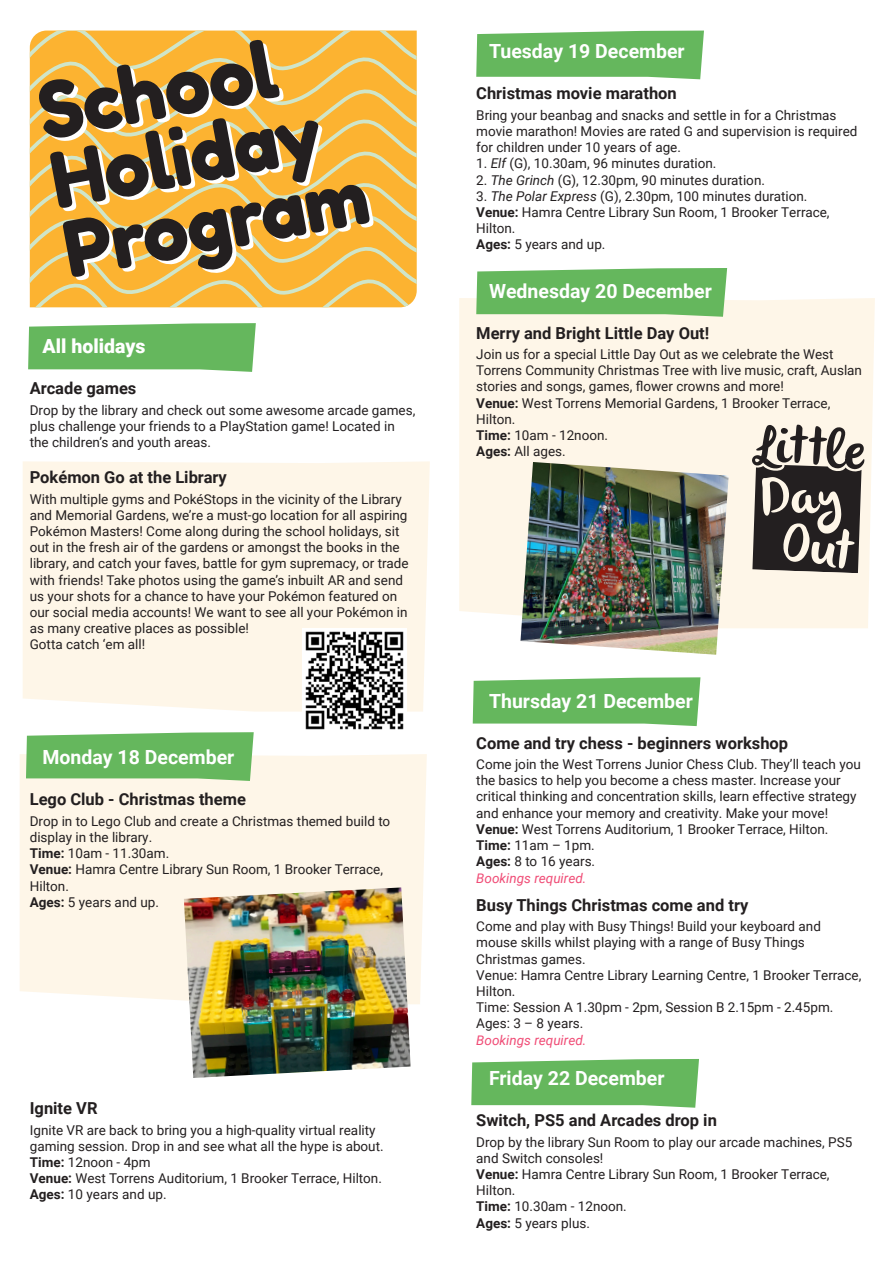
<style>
.page{position:relative;width:893px;height:1263px;background:#fff}
.page>*{position:absolute;margin:0;border:0;box-sizing:border-box;transform-origin:0 0}
.t1{font:77.4px/70.1px "Fredoka One";color:#231f20}
.GWP_date_heading{font:700 19.5px "Roboto";color:#fff}
.GWP_date_heading-2{font:900 19.5px "Roboto";color:#fff}
.GWP_sub_head{font:700 16.5px "Roboto";color:#231f20}
.GWP_text{font:13.5px/16.2px "Roboto";color:#231f20}
.Booking_details{font:italic 13.5px "Roboto";color:#f04c76}
.s1{font-weight:700}
.s2{font-style:italic}
</style>
<div class="page">
<div style="left:459px;top:298px;width:416px;height:330px;background:#fef6e8"></div>
<div style="left:20px;top:754px;width:407px;height:250px;background:#fef6e8"></div>
<svg style="left:26px;top:732px;width:228px;height:49px;background:#72bc6a"></svg>
<svg style="left:28px;top:323px;width:228px;height:49px;background:#72bd6b"></svg>
<svg style="left:476px;top:31px;width:228px;height:48px;background:#70bc68"></svg>
<svg style="left:473px;top:677px;width:227px;height:49px;background:#72bd6a"></svg>
<svg style="left:471px;top:1059px;width:228px;height:49px;background:#72bd6b"></svg>
<svg style="left:476px;top:268px;width:251px;height:49px;background:#72bc6a"></svg>
<div style="left:23px;top:461px;width:407px;height:250px;background:#fef6e8"></div>
<img style="left:302px;top:629px;width:104px;height:101px">
<svg style="left:30px;top:31px;width:387px;height:276px;background:#f5b945"></svg>
<img style="left:520px;top:462px;width:209px;height:193px">
<svg style="left:752px;top:424px;width:113px;height:149px;background:#76716c"></svg>
<img style="left:184px;top:887px;width:227px;height:191px">
<p class="t1" style="left:33px;top:77px;width:312px;rotate:-10deg">School<br>Holiday<br>Program</p>
<p class="GWP_date_heading-2" style="left:43px;top:333px;width:104px">All holidays</p>
<p class="GWP_sub_head" style="left:30px;top:377px;width:108px">Arcade games</p>
<p class="GWP_text" style="left:30px;top:401px;width:387px">Drop by the library and check out some awesome arcade games, plus challenge your friends to a PlayStation game! Located in the children’s and youth areas.</p>
<p class="GWP_sub_head" style="left:30px;top:466px;width:199px">Pokémon Go at the Library</p>
<p class="GWP_text" style="left:30px;top:490px;width:380px">With multiple gyms and PokéStops in the vicinity of the Library and Memorial Gardens, we’re a must-go location for all aspiring Pokémon Masters! Come along during the school holidays, sit out in the fresh air of the gardens or amongst the books in the library, and catch your faves, battle for gym supremacy, or trade with friends! Take photos using the game’s inbuilt AR and send us your shots for a chance to have your Pokémon featured on our social media accounts! We want to see all your Pokémon in as many creative places as possible!</p>
<p class="GWP_text" style="left:30px;top:636px;width:117px">Gotta catch ‘em all!</p>
<p class="GWP_date_heading" style="left:43px;top:744px;width:193px">Monday 18 December</p>
<p class="GWP_sub_head" style="left:30px;top:788px;width:218px">Lego Club - Christmas theme</p>
<p class="GWP_text" style="left:30px;top:812px;width:362px">Drop in to Lego Club and create a Christmas themed build to display in the library.</p>
<p class="GWP_text" style="left:30px;top:845px;width:141px"><span class="s1">Time:</span> 10am - 11.30am.</p>
<p class="GWP_text" style="left:30px;top:861px;width:355px"><span class="s1">Venue:</span> Hamra Centre Library Sun Room, 1 Brooker Terrace,<br>Hilton.</p>
<p class="GWP_text" style="left:30px;top:893px;width:131px"><span class="s1">Ages:</span> 5 years and up.</p>
<p class="GWP_sub_head" style="left:30px;top:1097px;width:69px">Ignite VR</p>
<p class="GWP_text" style="left:30px;top:1121px;width:355px">Ignite VR are back to bring you a high-quality virtual reality gaming session. Drop in and see what all the hype is about.</p>
<p class="GWP_text" style="left:30px;top:1153px;width:122px"><span class="s1">Time:</span> 12noon - 4pm</p>
<p class="GWP_text" style="left:30px;top:1170px;width:354px"><span class="s1">Venue:</span> West Torrens Auditorium, 1 Brooker Terrace, Hilton.</p>
<p class="GWP_text" style="left:30px;top:1186px;width:138px"><span class="s1">Ages:</span> 10 years and up.</p>
<p class="GWP_date_heading" style="left:489px;top:38px;width:197px">Tuesday 19 December</p>
<p class="GWP_sub_head" style="left:476px;top:82px;width:202px">Christmas movie marathon</p>
<p class="GWP_text" style="left:476px;top:106px;width:383px">Bring your beanbag and snacks and settle in for a Christmas movie marathon! Movies are rated G and supervision is required for children under 10 years of age.</p>
<p class="GWP_text" style="left:476px;top:155px;width:242px">1. <span class="s2">Elf</span> (G), 10.30am, 96 minutes duration.</p>
<p class="GWP_text" style="left:476px;top:171px;width:290px">2. <span class="s2">The Grinch</span> (G), 12.30pm, 90 minutes duration.</p>
<p class="GWP_text" style="left:476px;top:187px;width:333px">3. <span class="s2">The Polar Express</span> (G), 2.30pm, 100 minutes duration.</p>
<p class="GWP_text" style="left:476px;top:204px;width:355px"><span class="s1">Venue:</span> Hamra Centre Library Sun Room, 1 Brooker Terrace,<br>Hilton.</p>
<p class="GWP_text" style="left:476px;top:236px;width:131px"><span class="s1">Ages:</span> 5 years and up.</p>
<p class="GWP_date_heading" style="left:489px;top:277px;width:224px">Wednesday 20 December</p>
<p class="GWP_sub_head" style="left:476px;top:321px;width:235px">Merry and Bright Little Day Out!</p>
<p class="GWP_text" style="left:476px;top:346px;width:387px">Join us for a special Little Day Out as we celebrate the West<br>Torrens Community Christmas Tree with live music, craft, Auslan stories and songs, games, flower crowns and more!</p>
<p class="GWP_text" style="left:476px;top:394px;width:356px"><span class="s1">Venue:</span> West Torrens Memorial Gardens, 1 Brooker Terrace,<br>Hilton.</p>
<p class="GWP_text" style="left:476px;top:427px;width:133px"><span class="s1">Time:</span> 10am - 12noon.</p>
<p class="GWP_text" style="left:476px;top:443px;width:91px"><span class="s1">Ages:</span> All ages.</p>
<p class="GWP_date_heading" style="left:489px;top:687px;width:205px">Thursday 21 December</p>
<p class="GWP_sub_head" style="left:476px;top:731px;width:313px">Come and try chess - beginners workshop</p>
<p class="GWP_text" style="left:476px;top:756px;width:386px">Come join the West Torrens Junior Chess Club. They’ll teach you the basics to help you become a chess master. Increase your critical thinking and concentration skills, learn effective strategy and enhance your memory and creativity. Make your move!</p>
<p class="GWP_text" style="left:476px;top:820px;width:354px"><span class="s1">Venue:</span> West Torrens Auditorium, 1 Brooker Terrace, Hilton.</p>
<p class="GWP_text" style="left:476px;top:837px;width:120px"><span class="s1">Time:</span> 11am – 1pm.</p>
<p class="GWP_text" style="left:476px;top:853px;width:120px"><span class="s1">Ages:</span> 8 to 16 years.</p>
<p class="Booking_details" style="left:476px;top:868px;width:112px">Bookings required.</p>
<p class="GWP_sub_head" style="left:476px;top:893px;width:274px">Busy Things Christmas come and try</p>
<p class="GWP_text" style="left:476px;top:918px;width:346px">Come and play with Busy Things! Build your keyboard and mouse skills whilst playing with a range of Busy Things<br>Christmas games.</p>
<p class="GWP_text" style="left:476px;top:966px;width:387px">Venue: Hamra Centre Library Learning Centre, 1 Brooker Terrace,<br>Hilton.</p>
<p class="GWP_text" style="left:476px;top:999px;width:359px">Time: Session A 1.30pm - 2pm, Session B 2.15pm - 2.45pm.</p>
<p class="GWP_text" style="left:476px;top:1015px;width:109px">Ages: 3 – 8 years.</p>
<p class="Booking_details" style="left:476px;top:1030px;width:112px">Bookings required.</p>
<p class="GWP_date_heading" style="left:489px;top:1064px;width:177px">Friday 22 December</p>
<p class="GWP_sub_head" style="left:476px;top:1109px;width:242px">Switch, PS5 and Arcades drop in</p>
<p class="GWP_text" style="left:476px;top:1133px;width:377px">Drop by the library Sun Room to play our arcade machines, PS5 and Switch consoles!</p>
<p class="GWP_text" style="left:476px;top:1166px;width:355px"><span class="s1">Venue:</span> Hamra Centre Library Sun Room, 1 Brooker Terrace,<br>Hilton.</p>
<p class="GWP_text" style="left:476px;top:1198px;width:152px"><span class="s1">Time:</span> 10.30am - 12noon.</p>
<p class="GWP_text" style="left:476px;top:1214px;width:115px"><span class="s1">Ages:</span> 5 years plus.</p>
</div>
